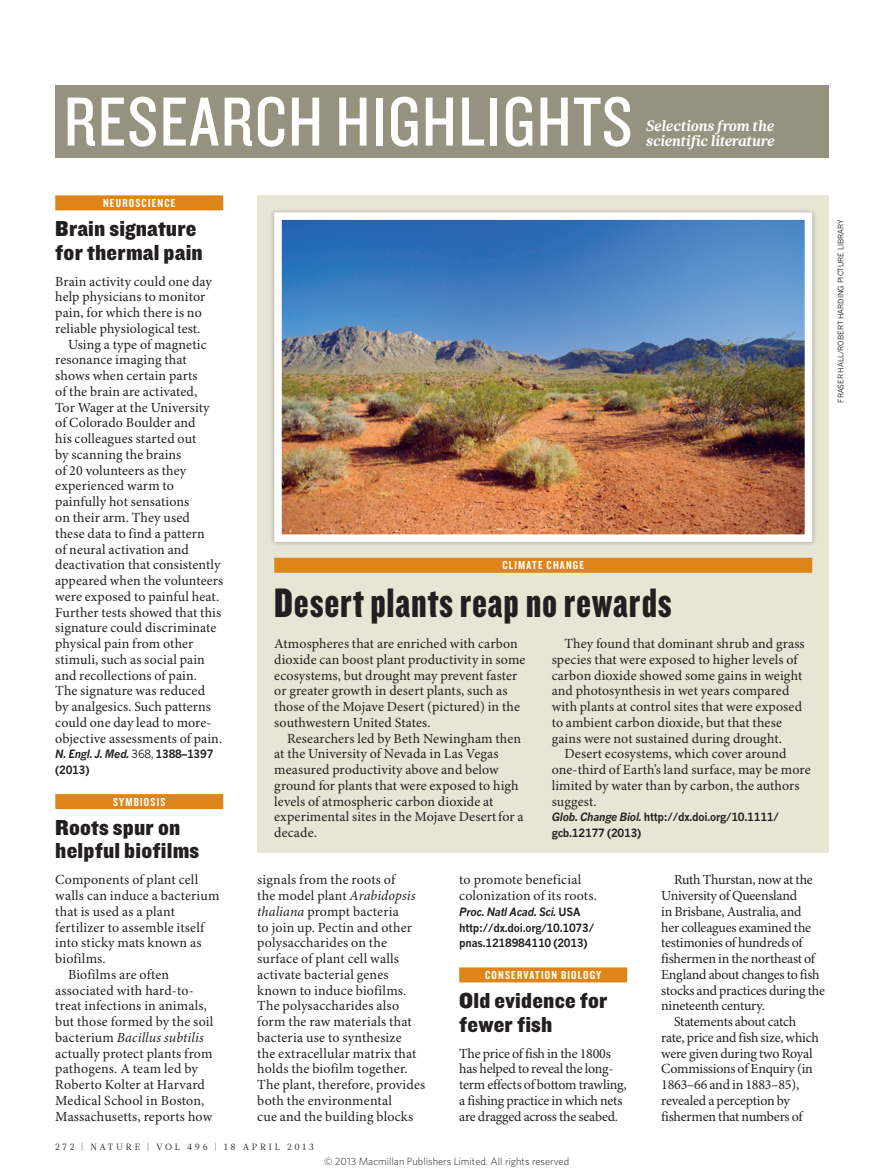
<style>
.page{position:relative;width:893px;height:1174px;background:#fff}
.page>*{position:absolute;margin:0;border:0;box-sizing:border-box;transform-origin:0 0}
.SECTION_HEADING_BOXE{font:72px "Knockout 29 Junior Ltweight";letter-spacing:.02em;color:#fff}
.BRIEFS_BOX_HEAD{font:42.75px "Knockout 69 Full Liteweight";letter-spacing:.02em;color:#231f20}
.RES_HIGH_HEAD_15{font:22.5px/23.7px "Knockout 71 Full Middlewt";letter-spacing:.01em;color:#231f20}
.t1{font:italic 700 15px/15px "Glosa Math";letter-spacing:-.005em;color:#fff}
.BODY_TEXT_R_L_INDENT{font:13.95px/15.8px "Minion Pro";letter-spacing:.01em;color:#231f20}
.BODY_TEXT_R_L_1ST_PA{font:13.95px/15.8px "Minion Pro";letter-spacing:.005em;color:#231f20}
.BODY_TEXT_R_L_INDENT-2{font:13.95px/15.8px "Minion Pro";letter-spacing:-.02em;color:#231f20}
.BODY_TEXT_R_L_INDENT-3{font:13.95px/15.8px "Minion Pro";letter-spacing:-.015em;color:#231f20}
.BODY_TEXT_R_L_1ST_PA-2{font:13.95px/15.8px "Minion Pro";letter-spacing:-.015em;color:#231f20}
.BRIEFS_SUBJECT_STRAP{font:12px "Knockout 49 Liteweight";letter-spacing:.1em;color:#fff}
.BRIEFS_PAPER{font:700 11.25px/15.8px "News Gothic MTOT";letter-spacing:-.02em;color:#231f20;scale:.95 1}
.t2{font:300 10.5px "Whitney";color:#231f20}
.t3{font:9px "Glosa Math";letter-spacing:.3em;color:#231f20}
.PIC_CREDIT{font:7.5px "News Gothic MTOT";color:#231f20}
.s1{font-style:italic}
.s2{font-weight:400}
</style>
<div class="page">
<div style="left:257px;top:195px;width:572px;height:658px;background:#e7e5d4"></div>
<div style="left:274px;top:558px;width:538px;height:15px;background:#dd8519"></div>
<div style="left:269px;top:208px;width:547px;height:338px;background:#231f20;opacity:.25"></div>
<img style="left:283px;top:221px;width:520px;height:312px">
<div style="left:274px;top:212px;width:538px;height:330px;border:8px solid #fff"></div>
<div style="left:55px;top:195px;width:168px;height:15px;background:#dd8519"></div>
<div style="left:459px;top:967px;width:168px;height:15px;background:#dd8519"></div>
<div style="left:55px;top:794px;width:168px;height:15px;background:#dd8519"></div>
<div style="left:55px;top:85px;width:774px;height:72px;background:#95937f"></div>
<p class="SECTION_HEADING_BOXE" style="left:64px;top:75px;width:570px">RESEARCH HIGHLIGHTS</p>
<p class="t1" style="left:646px;top:118px;width:130px">Selections from the scientific literature</p>
<p class="BRIEFS_SUBJECT_STRAP" style="left:103px;top:195px;width:74px">NEUROSCIENCE</p>
<p class="RES_HIGH_HEAD_15" style="left:55px;top:216px;width:149px">Brain signature for thermal pain</p>
<p class="BODY_TEXT_R_L_1ST_PA" style="left:55px;top:274px;width:158px">Brain activity could one day help physicians to monitor pain, for which there is no reliable physiological test.</p>
<p class="BODY_TEXT_R_L_INDENT" style="left:55px;top:337px;width:169px;text-indent:13px">Using a type of magnetic resonance imaging that shows when certain parts<br>of the brain are activated,<br>Tor Wager at the University of Colorado Boulder and<br>his colleagues started out<br>by scanning the brains<br>of 20 volunteers as they experienced warm to painfully hot sensations<br>on their arm. They used<br>these data to find a pattern<br>of neural activation and deactivation that consistently appeared when the volunteers were exposed to painful heat.<br>Further tests showed that this signature could discriminate physical pain from other stimuli, such as social pain and recollections of pain.<br>The signature was reduced<br>by analgesics. Such patterns could one day lead to more&shy;objective assessments of pain.</p>
<p class="BRIEFS_PAPER" style="left:55px;top:746px;width:168px"><span class="s1">N. Engl. J. Med.</span> <span class="s2">368,</span> 1388–1397 (2013)</p>
<p class="BRIEFS_SUBJECT_STRAP" style="left:113px;top:794px;width:54px">SYMBIOSIS</p>
<p class="RES_HIGH_HEAD_15" style="left:55px;top:814px;width:146px">Roots spur on helpful biofilms</p>
<p class="BODY_TEXT_R_L_1ST_PA" style="left:55px;top:872px;width:166px">Components of plant cell walls can induce a bacterium that is used as a plant fertilizer to assemble itself into sticky mats known as biofilms.</p>
<p class="BODY_TEXT_R_L_INDENT" style="left:55px;top:967px;width:160px;text-indent:13px">Biofilms are often associated with hard-to&shy;treat infections in animals, but those formed by the soil bacterium <span class="s1">Bacillus subtilis </span>actually protect plants from pathogens. A team led by<br>Roberto Kolter at Harvard<br>Medical School in Boston,<br>Massachusetts, reports how</p>
<p class="BRIEFS_SUBJECT_STRAP" style="left:502px;top:557px;width:83px">CLIMATE CHANGE</p>
<p class="BRIEFS_BOX_HEAD" style="left:274px;top:575px;width:399px">Desert plants reap no rewards</p>
<p class="BODY_TEXT_R_L_1ST_PA" style="left:274px;top:636px;width:253px">Atmospheres that are enriched with carbon dioxide can boost plant productivity in some ecosystems, but drought may prevent faster or greater growth in desert plants, such as those of the Mojave Desert (pictured) in the southwestern United States.</p>
<p class="BODY_TEXT_R_L_INDENT" style="left:274px;top:731px;width:251px;text-indent:13px">Researchers led by Beth Newingham then at the University of Nevada in Las Vegas measured productivity above and below ground for plants that were exposed to high levels of atmospheric carbon dioxide at experimental sites in the Mojave Desertfor a decade.</p>
<p class="BODY_TEXT_R_L_INDENT" style="left:552px;top:636px;width:254px;text-indent:13px">They found that dominant shrub and grass species that were exposed to higher levels of carbon dioxide showed some gains in weight and photosynthesis in wet years compared with plants at control sites that were exposed to ambient carbon dioxide, but that these gains were not sustained during drought.</p>
<p class="BODY_TEXT_R_L_INDENT" style="left:552px;top:746px;width:260px;text-indent:13px">Desert ecosystems, which cover around one-third of Earth’s land surface, may be more limited by water than by carbon, the authors suggest.</p>
<p class="BRIEFS_PAPER" style="left:552px;top:809px;width:241px"><span class="s1">Glob. Change Biol.</span> http://dx.doi.org/10.1111/ gcb.12177 (2013)</p>
<p class="BODY_TEXT_R_L_INDENT" style="left:257px;top:872px;width:169px">signals from the roots of<br>the model plant <span class="s1">Arabidopsis thaliana</span> prompt bacteria<br>to join up. Pectin and other polysaccharides on the surface of plant cell walls activate bacterial genes known to induce biofilms.<br>The polysaccharides also form the raw materials that bacteria use to synthesize<br>the extracellular matrix that holds the biofilm together.<br>The plant, therefore, provides both the environmental<br>cue and the building blocks</p>
<p class="BODY_TEXT_R_L_INDENT-2" style="left:661px;top:872px;width:165px;text-indent:13px">Ruth Thurstan, now at the<br>University of Queensland<br>in Brisbane, Australia, and<br>her colleagues examined the testimonies of hundreds of fishermen in the northeast of<br>England about changes to fish stocks and practices during the nineteenth century.</p>
<p class="BODY_TEXT_R_L_INDENT" style="left:459px;top:872px;width:139px">to promote beneficial colonization of its roots.</p>
<p class="BRIEFS_PAPER" style="left:459px;top:903px;width:144px"><span class="s1">Proc. Natl Acad. Sci.</span> USA http://dx.doi.org/10.1073/ pnas.1218984110 (2013)</p>
<p class="BRIEFS_SUBJECT_STRAP" style="left:485px;top:967px;width:118px">CONSERVATION BIOLOGY</p>
<p class="RES_HIGH_HEAD_15" style="left:459px;top:987px;width:150px">Old evidence for fewer fish</p>
<p class="BODY_TEXT_R_L_1ST_PA-2" style="left:459px;top:1046px;width:169px">The price of fish in the 1800s has helped to reveal the long&shy;term effects of bottom trawling, a fishing practice in which nets are dragged across the seabed.</p>
<p class="BODY_TEXT_R_L_INDENT-3" style="left:661px;top:1014px;width:159px;text-indent:13px">Statements about catch rate, price and fish size, which were given during two Royal<br>Commissions of Enquiry (in<br>1863–66 and in 1883–85), revealed a perception by fishermen that numbers of</p>
<p class="t3" style="left:55px;top:1141px;width:260px">272 | NATURE | VOL 496 | 18 APRIL 2013</p>
<p class="t2" style="left:324px;top:1154px;width:247px">© 2013 Macmillan Publishers Limited. All rights reserved</p>
<p class="PIC_CREDIT" style="left:836px;top:402px;width:184px;rotate:-90deg">FRASER HALL/ROBERT HARDING PICTURE LIBRARY</p>
</div>
